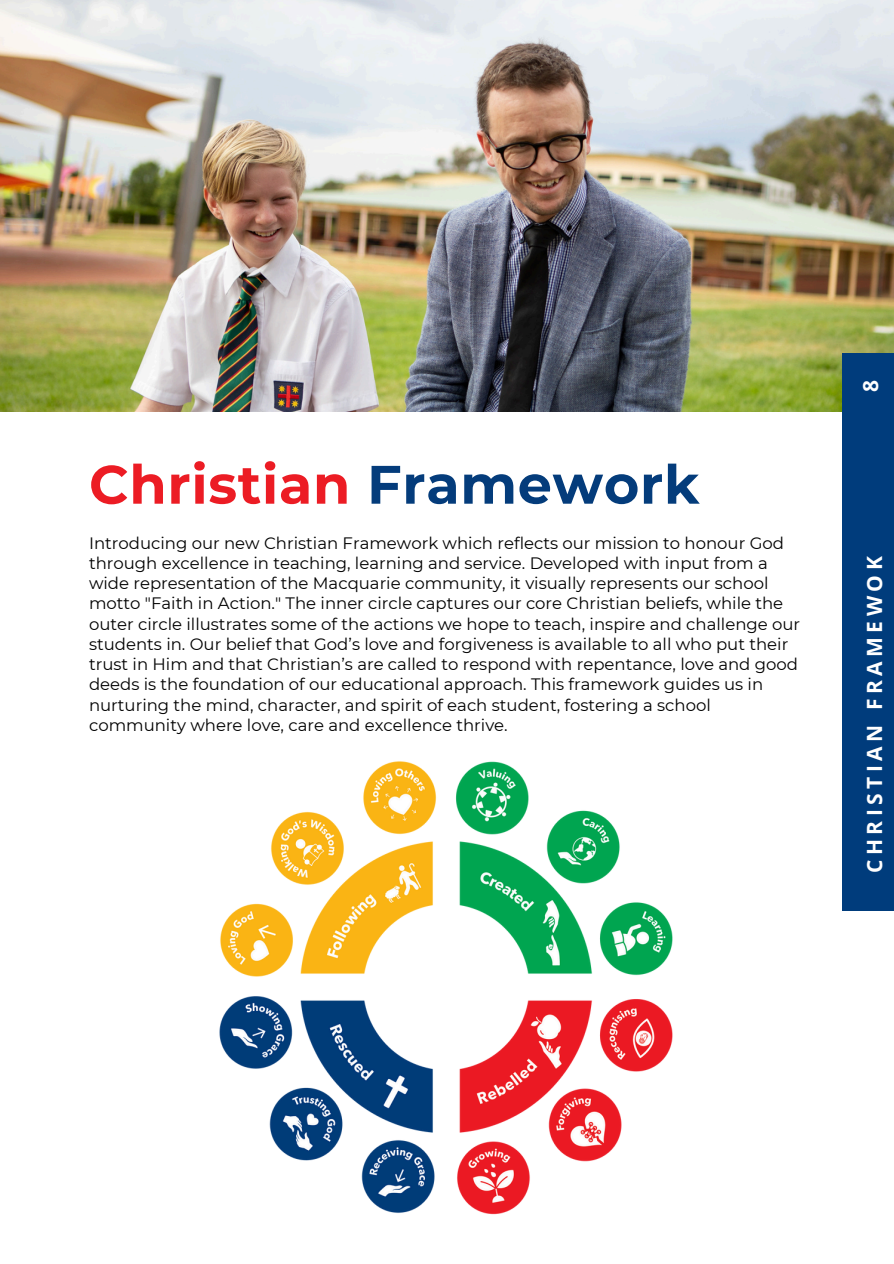
<style>
.page{position:relative;width:894px;height:1264px;background:#fff}
.page>*{position:absolute;margin:0;border:0;box-sizing:border-box;transform-origin:0 0}
.t1{font:700 54px "Montserrat";letter-spacing:.015em;color:#ec1c24}
.t2{font:700 21px "Open Sans";letter-spacing:.215em;color:#fff}
.t3{font:16.5px/20.2px "Montserrat";color:#000}
.s1{color:#043c7b}
</style>
<div class="page">
<img style="left:219px;top:761px;width:454px;height:454px">
<img style="left:0;top:0;width:893px;height:411px">
<div style="left:842px;top:353px;width:51px;height:557px;background:#003c7c"></div>
<h1 class="t1" style="left:89px;top:451px;width:612px">Christian <span class="s1">Framework</span></h1>
<p class="t3" style="left:89px;top:532px;width:712px">Introducing our new Christian Framework which reflects our mission to honour God through excellence in teaching, learning and service. Developed with input from a wide representation of the Macquarie community, it visually represents our school motto "Faith in Action." The inner circle captures our core Christian beliefs, while the outer circle illustrates some of the actions we hope to teach, inspire and challenge our students in. Our belief that God’s love and forgiveness is available to all who put their trust in Him and that Christian’s are called to respond with repentance, love and good deeds is the foundation of our educational approach. This framework guides us in nurturing the mind, character, and spirit of each student, fostering a school community where love, care and excellence thrive.</p>
<p class="t2" style="left:855px;top:392px;width:13px;rotate:-90deg">8</p>
<h2 class="t2" style="left:859px;top:872px;width:318px;rotate:-90deg">CHRISTIAN FRAMEWOK</h2>
</div>
